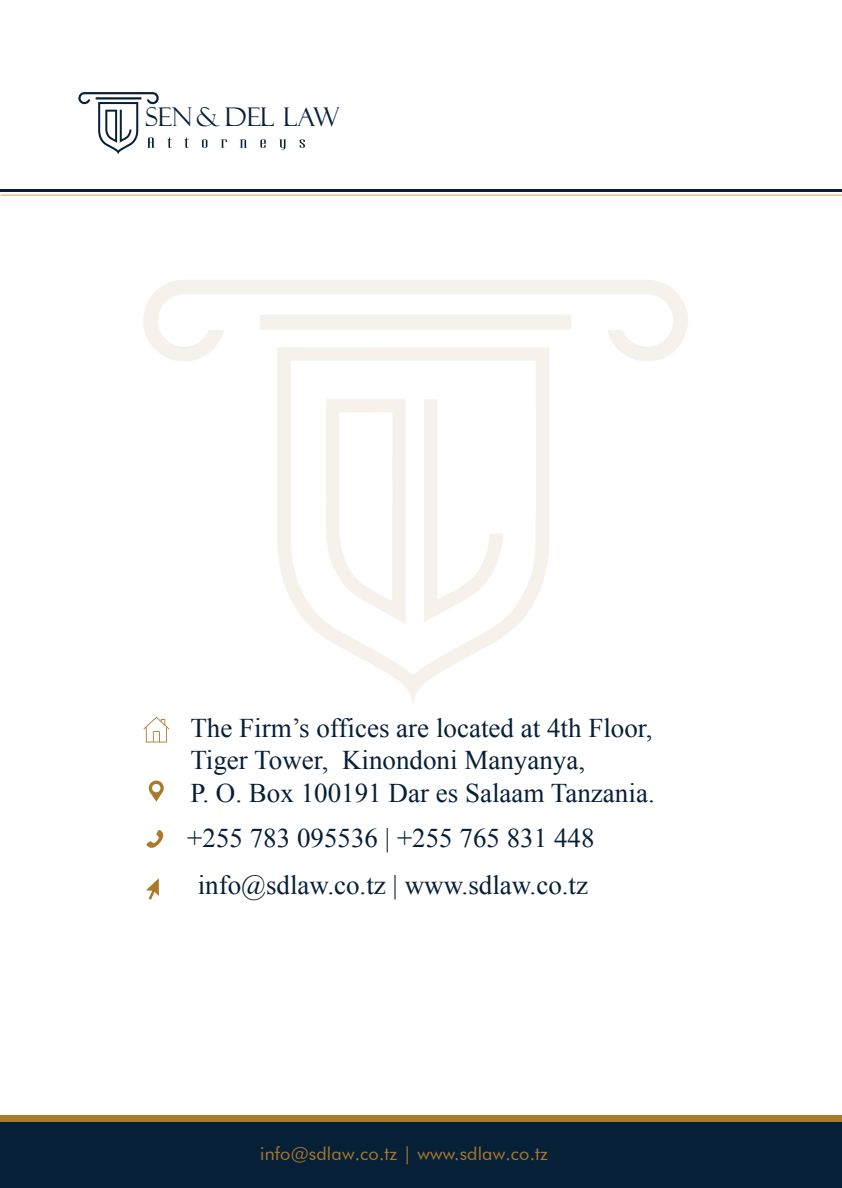
<style>
.page{position:relative;width:842px;height:1188px;background:#fff}
.page>*{position:absolute;margin:0;border:0;box-sizing:border-box;transform-origin:0 0}
.t1{font:27px/32.4px "Times New Roman";color:#062038}
.t2{font:25.8px "Felix Titling";color:#062038}
.t3{font:18px "Futura BT";letter-spacing:.01em;color:#aa792b}
</style>
<div class="page">
<svg style="left:184px;top:137px;width:5px;height:11px"></svg>
<svg style="left:202px;top:139px;width:5px;height:9px"></svg>
<svg style="left:221px;top:139px;width:6px;height:9px"></svg>
<svg style="left:239px;top:139px;width:8px;height:9px"></svg>
<svg style="left:260px;top:139px;width:6px;height:9px"></svg>
<svg style="left:279px;top:139px;width:7px;height:11px"></svg>
<svg style="left:299px;top:139px;width:6px;height:9px"></svg>
<svg style="left:78px;top:92px;width:94px;height:63px"></svg>
<hr style="left:0;top:190px;width:841px;height:2px;background:#062038">
<div style="left:0;top:1116px;width:841px;height:20px;background:#aa792b"></div>
<div style="left:0;top:1122px;width:841px;height:66px;background:#062038"></div>
<svg style="left:143px;top:280px;width:545px;height:82px"></svg>
<svg style="left:243px;top:280px;width:345px;height:66px"></svg>
<svg style="left:277px;top:347px;width:272px;height:357px"></svg>
<svg style="left:326px;top:399px;width:80px;height:225px"></svg>
<svg style="left:424px;top:399px;width:79px;height:224px"></svg>
<svg style="left:146px;top:878px;width:13px;height:22px"></svg>
<svg style="left:146px;top:830px;width:17px;height:18px"></svg>
<svg style="left:149px;top:781px;width:15px;height:21px"></svg>
<svg style="left:143px;top:717px;width:26px;height:25px"></svg>
<p class="t2" style="left:146px;top:102px;width:196px">SEN&amp; DEL LAW</p>
<p class="t1" style="left:190px;top:711px;width:466px">The Firm’s offices are located at 4th Floor,<br>Tiger Tower, Kinondoni Manyanya,<br>P. O. Box 100191 Dar es Salaam Tanzania.</p>
<p class="t1" style="left:187px;top:821px;width:409px">+255 783 095536 | +255 765 831 448</p>
<p class="t1" style="left:198px;top:869px;width:392px">info@sdlaw.co.tz | www.sdlaw.co.tz</p>
<p class="t3" style="left:260px;top:1142px;width:289px">info@sdlaw.co.tz | www.sdlaw.co.tz</p>
</div>
